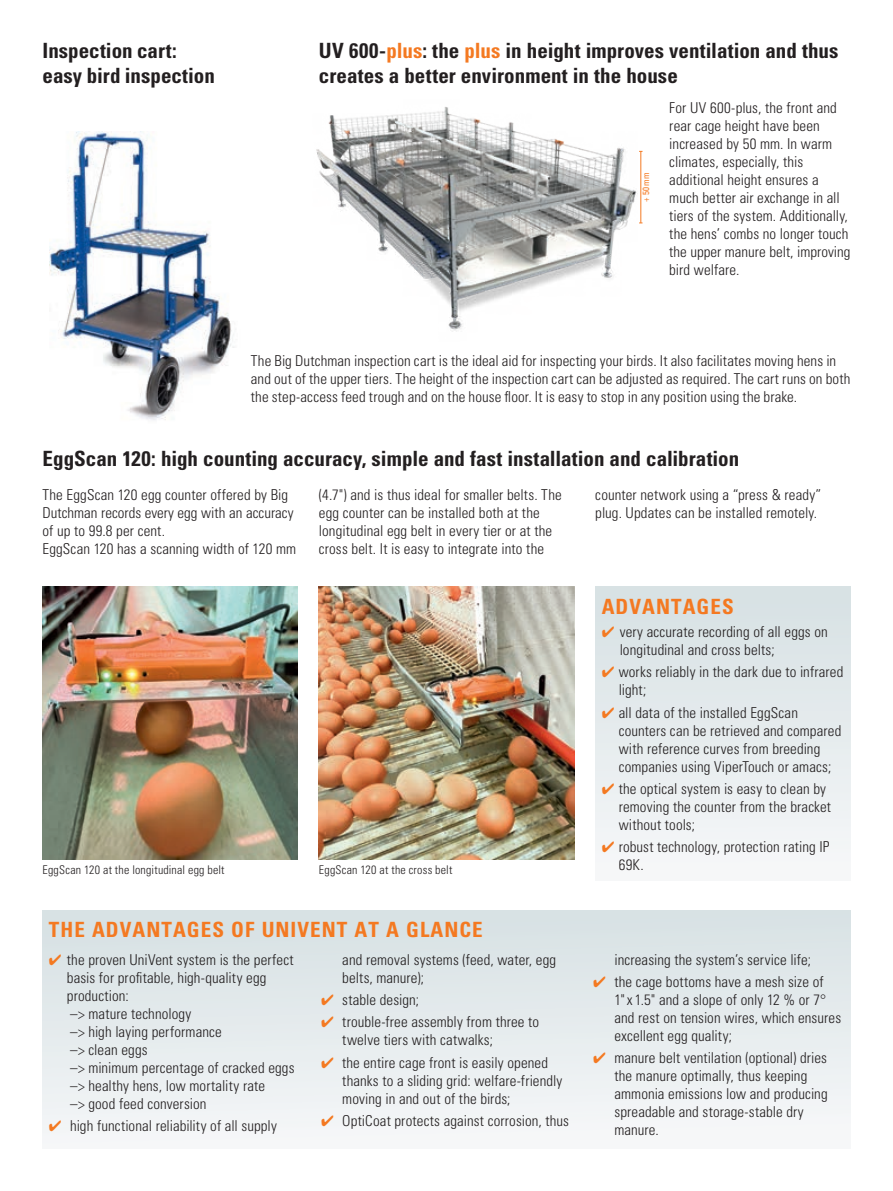
<style>
.page{position:relative;width:893px;height:1191px;background:#fff}
.page>*{position:absolute;margin:0;border:0;box-sizing:border-box;transform-origin:0 0}
.t1{font:700 condensed 21px/25.2px "Univers LT Std";color:#231f20}
.t2{font:700 condensed 21px "Univers LT Std";letter-spacing:.05em;color:#f47921}
.t3{font:300 condensed 15px/18px "Univers LT Std";letter-spacing:.005em;color:#231f20}
.t4{font:300 condensed 12px "Univers LT Std";letter-spacing:.015em;color:#231f20}
.t5{font:condensed 9px "Univers LT Std";color:#f47921}
.s1{color:#f47921}
</style>
<div class="page">
<img style="left:319px;top:587px;width:255px;height:272px">
<img style="left:43px;top:587px;width:255px;height:272px">
<img style="left:50px;top:132px;width:185px;height:288px">
<img style="left:316px;top:107px;width:321px;height:225px">
<hr style="left:640px;top:151px;width:1px;height:72px;background:#f47921">
<div style="left:43px;top:910px;width:807px;height:238px;background:linear-gradient(to bottom,#d6e0e3,#f6f7f9)"></div>
<div style="left:595px;top:587px;width:255px;height:293px;background:linear-gradient(to bottom,#d6e0e3,#f6f7f9)"></div>
<h1 class="t1" style="left:43px;top:38px;width:174px">Inspection cart: easy bird inspection</h1>
<h1 class="t1" style="left:319px;top:38px;width:521px">UV 600-<span class="s1">plus</span>: the <span class="s1">plus</span> in height improves ventilation and thus creates a better environment in the house</h1>
<p class="t5" style="left:640px;top:202px;width:31px;rotate:-90deg">+ 50 mm</p>
<p class="t3" style="left:669px;top:99px;width:183px">For UV 600-plus, the front and rear cage height have been increased by 50 mm. In warm climates, especially, this additional height ensures a much better air exchange in all tiers of the system. Additionally, the hens’ combs no longer touch the upper manure belt, improving bird welfare.</p>
<p class="t3" style="left:251px;top:351px;width:601px">The Big Dutchman inspection cart is the ideal aid for inspecting your birds. It also facilitates moving hens in and out of the upper tiers. The height of the inspection cart can be adjusted as required. The cart runs on both the step-access feed trough and on the house floor. It is easy to stop in any position using the brake.</p>
<h1 class="t1" style="left:43px;top:446px;width:698px">EggScan 120: high counting accuracy, simple and fast installation and calibration</h1>
<p class="t3" style="left:43px;top:486px;width:255px">The EggScan 120 egg counter offered by Big Dutchman records every egg with an accuracy of up to 99.8 per cent.<br>EggScan 120 has a scanning width of 120 mm</p>
<p class="t3" style="left:319px;top:486px;width:244px">(4.7") and is thus ideal for smaller belts. The egg counter can be installed both at the longitudinal egg belt in every tier or at the cross belt. It is easy to integrate into the</p>
<p class="t3" style="left:595px;top:486px;width:227px">counter network using a “press &amp; ready” plug. Updates can be installed remotely.</p>
<p class="t4" style="left:43px;top:863px;width:184px">EggScan 120 at the longitudinal egg belt</p>
<p class="t4" style="left:319px;top:863px;width:135px">EggScan 120 at the cross belt</p>
<h1 class="t2" style="left:49px;top:916px;width:435px">THE ADVANTAGES OF UNIVENT AT A GLANCE</h1>
<p class="t3" style="left:67px;top:950px;width:229px;text-indent:-18px"><span class="s1">✔</span> the proven UniVent system is the perfect basis for profitable, high-quality egg production:<br>–&gt; mature technology<br>–&gt; high laying performance<br>–&gt; clean eggs<br>–&gt; minimum percentage of cracked eggs –&gt; healthy hens, low mortality rate<br>–&gt; good feed conversion</p>
<p class="t3" style="left:49px;top:1116px;width:229px"><span class="s1">✔</span> high functional reliability of all supply</p>
<p class="t3" style="left:342px;top:950px;width:215px">and removal systems (feed, water, egg belts, manure);</p>
<p class="t3" style="left:321px;top:990px;width:100px"><span class="s1">✔</span> stable design;</p>
<p class="t3" style="left:342px;top:1013px;width:198px;text-indent:-21px"><span class="s1">✔</span> trouble-free assembly from three to twelve tiers with catwalks;</p>
<p class="t3" style="left:342px;top:1053px;width:222px;text-indent:-21px"><span class="s1">✔</span> the entire cage front is easily opened thanks to a sliding grid: welfare-friendly moving in and out of the birds;</p>
<p class="t3" style="left:321px;top:1111px;width:249px"><span class="s1">✔</span> OptiCoat protects against corrosion, thus</p>
<h1 class="t2" style="left:602px;top:593px;width:133px">ADVANTAGES</h1>
<p class="t3" style="left:620px;top:623px;width:210px;text-indent:-18px"><span class="s1">✔</span> very accurate recording of all eggs on longitudinal and cross belts;</p>
<p class="t3" style="left:619px;top:663px;width:226px;text-indent:-17px"><span class="s1">✔</span> works reliably in the dark due to infrared light;</p>
<p class="t3" style="left:619px;top:703px;width:224px;text-indent:-17px"><span class="s1">✔</span> all data of the installed EggScan counters can be retrieved and compared with reference curves from breeding companies using ViperTouch or amacs;</p>
<p class="t3" style="left:619px;top:779px;width:214px;text-indent:-17px"><span class="s1">✔</span> the optical system is easy to clean by removing the counter from the bracket without tools;</p>
<p class="t3" style="left:619px;top:838px;width:212px;text-indent:-17px"><span class="s1">✔</span> robust technology, protection rating IP<br>69K.</p>
<p class="t3" style="left:614px;top:950px;width:198px">increasing the system’s service life;</p>
<p class="t3" style="left:614px;top:972px;width:228px;text-indent:-21px"><span class="s1">✔</span> the cage bottoms have a mesh size of 1"x 1.5" and a slope of only 12 % or 7° and rest on tension wires, which ensures excellent egg quality;</p>
<p class="t3" style="left:614px;top:1049px;width:215px;text-indent:-21px"><span class="s1">✔</span> manure belt ventilation (optional) dries the manure optimally, thus keeping ammonia emissions low and producing spreadable and storage-stable dry manure.</p>
</div>
